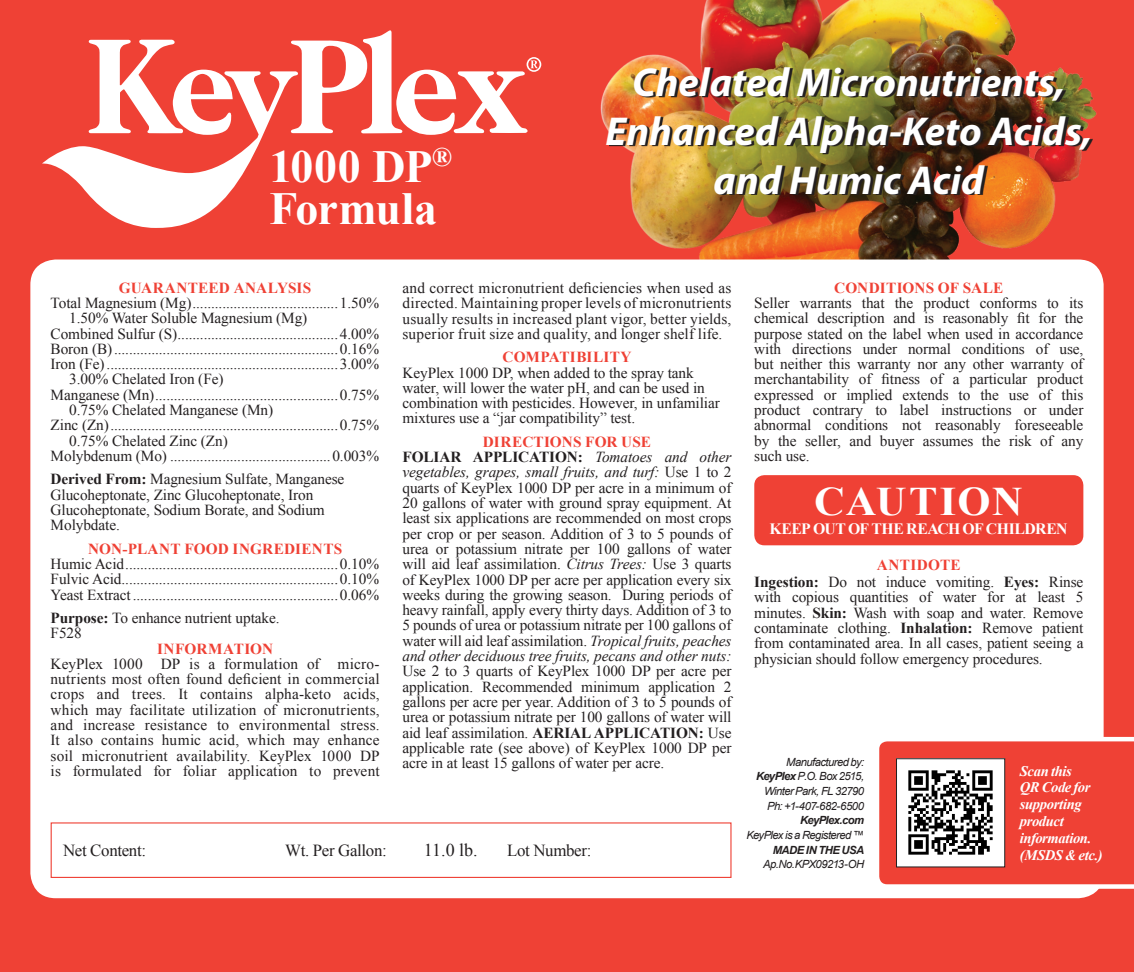
<style>
.page{position:relative;width:1134px;height:972px;background:#ef4135}
.page>*{position:absolute;margin:0;border:0;box-sizing:border-box;transform-origin:0 0}
.t1{font:700 45.9px/42.1px "Times New Roman";letter-spacing:-.01em;color:#fff}
.t2{font:italic 700 40.5px/48.6px "Myriad Pro";color:#fff;text-align:center}
.t3{font:700 40.5px "Times New Roman";letter-spacing:.03em;color:#fff;scale:1.05 1}
.t4{font:18px "Times New Roman";color:#231f20}
.t5{font:700 15.75px "Times New Roman";letter-spacing:-.035em;color:#fff}
.t6{font:15.3px/15.3px "Times New Roman";letter-spacing:-.005em;color:#231f20;text-align:justify}
.t7{font:700 15.3px "Times New Roman";letter-spacing:.01em;color:#ef4135}
.t8{font:italic 700 14.62px/16.9px "Times New Roman";letter-spacing:-.03em;color:#fff}
.t9{font:italic 11.25px/14.6px "Arial";letter-spacing:-.05em;color:#231f20;text-align:right}
.s1{font-weight:700}
.s2{font-style:italic}
</style>
<div class="page">
<img style="left:573px;top:0;width:530px;height:277px">
<div style="left:30px;top:260px;width:1074px;height:638px;background:#fff;border-radius:25px"></div>
<img style="left:609px;top:68px;width:483px;height:127px">
<div style="left:754px;top:475px;width:329px;height:70px;background:#ef4135;border-radius:10px"></div>
<svg style="left:42px;top:30px;width:499px;height:198px"></svg>
<div style="left:51px;top:822px;width:681px;height:56px;border:1px solid #ef4135"></div>
<svg style="left:879px;top:737px;width:255px;height:152px"></svg>
<img style="left:898px;top:760px;width:105px;height:105px">
<div style="left:896px;top:758px;width:109px;height:109px;border:1px solid #231f20"></div>
<p class="t1" style="left:270px;top:144px;width:184px">1000 DP<sup>®<br></sup>Formula</p>
<p class="t2" style="left:605px;top:57px;width:488px">Chelated Micronutrients,<br>Enhanced Alpha-Keto Acids, and Humic Acid</p>
<p class="t7" style="left:119px;top:277px;width:194px">GUARANTEED ANALYSIS</p>
<p class="t6" style="left:51px;top:295px;width:330px">Total Magnesium (Mg).......................................1.50%</p>
<p class="t6" style="left:69px;top:310px;width:240px">1.50% Water Soluble Magnesium (Mg)</p>
<p class="t6" style="left:51px;top:326px;width:330px">Combined Sulfur (S)...........................................4.00%</p>
<p class="t6" style="left:51px;top:341px;width:330px">Boron (B)............................................................0.16%</p>
<p class="t6" style="left:51px;top:356px;width:330px">Iron (Fe)..............................................................3.00%</p>
<p class="t6" style="left:69px;top:371px;width:156px">3.00% Chelated Iron (Fe)</p>
<p class="t6" style="left:51px;top:387px;width:330px">Manganese (Mn).................................................0.75%</p>
<p class="t6" style="left:69px;top:402px;width:205px">0.75% Chelated Manganese (Mn)</p>
<p class="t6" style="left:51px;top:417px;width:330px">Zinc (Zn).............................................................0.75%</p>
<p class="t6" style="left:51px;top:433px;width:330px;text-indent:19px">0.75% Chelated Zinc (Zn)<br>Molybdenum (Mo) ...........................................0.003%</p>
<p class="t6" style="left:51px;top:471px;width:295px;text-align:left"><span class="s1">Derived From:</span> Magnesium Sulfate, Manganese Glucoheptonate, Zinc Glucoheptonate, Iron Glucoheptonate, Sodium Borate, and Sodium Molybdate.</p>
<p class="t7" style="left:88px;top:538px;width:256px">NON-PLANT FOOD INGREDIENTS</p>
<p class="t6" style="left:51px;top:556px;width:330px">Humic Acid.........................................................0.10%</p>
<p class="t6" style="left:51px;top:571px;width:330px">Fulvic Acid..........................................................0.10%</p>
<p class="t6" style="left:51px;top:587px;width:330px">Yeast Extract.......................................................0.06%</p>
<p class="t6" style="left:51px;top:610px;width:230px"><span class="s1">Purpose:</span> To enhance nutrient uptake.</p>
<p class="t6" style="left:51px;top:625px;width:33px">F528</p>
<p class="t7" style="left:157px;top:638px;width:118px">INFORMATION</p>
<p class="t6" style="left:51px;top:656px;width:331px">KeyPlex 1000 DP is a formulation of micro&shy;nutrients most often found deficient in commercial crops and trees. It contains alpha-keto acids, which may facilitate utilization of micronutrients, and increase resistance to environmental stress.<br>It also contains humic acid, which may enhance soil micronutrient availability. KeyPlex 1000 DP is formulated for foliar application to prevent</p>
<p class="t6" style="left:402px;top:280px;width:331px">and correct micronutrient deficiencies when used as directed. Maintaining proper levels of micronutrients usually results in increased plant vigor, better yields, superior fruit size and quality, and longer shelf life.</p>
<p class="t7" style="left:503px;top:347px;width:130px">COMPATIBILITY</p>
<p class="t6" style="left:402px;top:364px;width:319px;text-align:left">KeyPlex 1000 DP, when added to the spray tank water, will lower the water pH, and can be used in combination with pesticides. However, in unfamiliar mixtures use a “jar compatibility” test.</p>
<p class="t7" style="left:483px;top:431px;width:170px">DIRECTIONS FOR USE</p>
<p class="t6" style="left:402px;top:449px;width:331px"><span class="s1">FOLIAR APPLICATION:</span> <span class="s2">Tomatoes and other vegetables, grapes, small fruits, and turf:</span> Use 1 to 2 quarts of KeyPlex 1000 DP per acre in a minimum of 20 gallons of water with ground spray equipment. At least six applications are recommended on most crops per crop or per season. Addition of 3 to 5 pounds of urea or potassium nitrate per 100 gallons of water will aid leaf assimilation. <span class="s2">Citrus Trees:</span> Use 3 quarts of KeyPlex 1000 DP per acre per application every six weeks during the growing season. During periods of heavy rainfall, apply every thirty days. Addition of 3 to 5 pounds of urea or potassium nitrate per 100 gallons of water will aid leaf assimilation. <span class="s2">Tropical fruits, peaches and other deciduous tree fruits, pecans and other nuts:<br></span>Use 2 to 3 quarts of KeyPlex 1000 DP per acre per application. Recommended minimum application 2 gallons per acre per year. Addition of 3 to 5 pounds of urea or potassium nitrate per 100 gallons of water will aid leaf assimilation. <span class="s1">AERIAL APPLICATION:</span> Use applicable rate (see above) of KeyPlex 1000 DP per acre in at least 15 gallons of water per acre.</p>
<p class="t4" style="left:424px;top:838px;width:55px">11.0 lb.</p>
<p class="t7" style="left:834px;top:277px;width:171px">CONDITIONS OF SALE</p>
<p class="t6" style="left:754px;top:295px;width:331px">Seller warrants that the product conforms to its chemical description and is reasonably fit for the purpose stated on the label when used in accordance with directions under normal conditions of use, but neither this warranty nor any other warranty of merchantability of fitness of a particular product expressed or implied extends to the use of this product contrary to label instructions or under abnormal conditions not reasonably foreseeable by the seller, and buyer assumes the risk of any such use.</p>
<p class="t3" style="left:814px;top:473px;width:200px">CAUTION</p>
<p class="t5" style="left:769px;top:518px;width:300px">KEEP OUT OF THE REACH OF CHILDREN</p>
<p class="t7" style="left:877px;top:554px;width:86px">ANTIDOTE</p>
<p class="t6" style="left:754px;top:574px;width:331px"><span class="s1">Ingestion:</span> Do not induce vomiting. <span class="s1">Eyes:</span> Rinse with copious quantities of water for at least 5 minutes. <span class="s1">Skin:</span> Wash with soap and water. Remove contaminate clothing. <span class="s1">Inhalation:</span> Remove patient from contaminated area. In all cases, patient seeing a physician should follow emergency procedures.</p>
<p class="t9" style="left:746px;top:755px;width:119px">Manufactured by:<br><span class="s1">KeyPlex</span> P.O. Box 2515,<br>Winter Park, FL 32790<br>Ph: +1-407-682-6500<br><span class="s1">KeyPlex.com<br></span>KeyPlex is a Registered ™<br><span class="s1">MADE IN THE USA<br></span>Ap.No.KPX09213-OH</p>
<p class="t8" style="left:1020px;top:762px;width:73px">Scan this<br>QR Code for supporting product information.</p>
<p class="t8" style="left:1020px;top:846px;width:84px">(MSDS &amp; etc.)</p>
</div>
